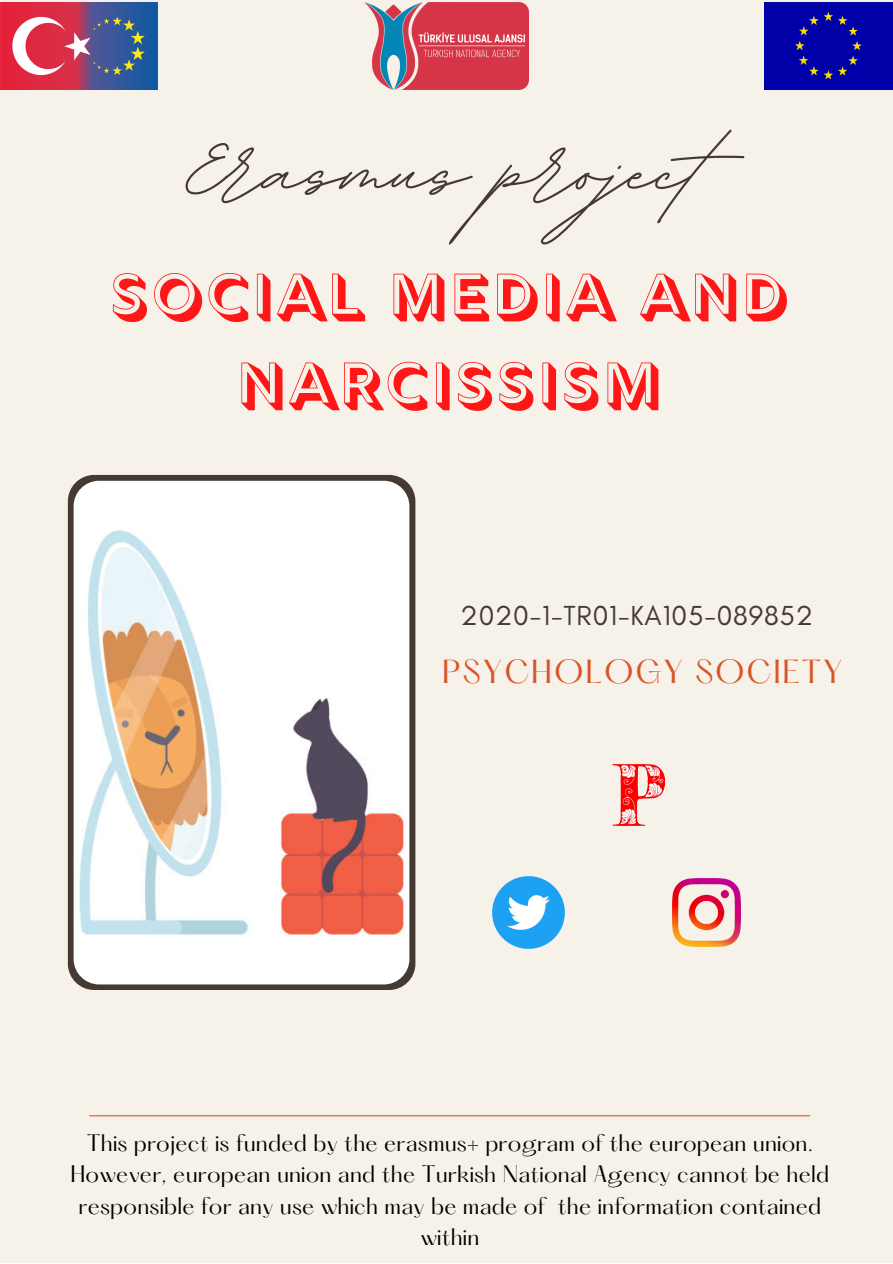
<style>
.page{position:relative;width:893px;height:1264px;background:#fff}
.page>*{position:absolute;margin:0;border:0;box-sizing:border-box;transform-origin:0 0}
.t1{font:700 137.25px "BD Script";color:#443a31}
.t2{font:63.45px/88.8px "Rig Medium Fill";letter-spacing:.07em;color:#ff1616;text-align:center}
.t3{font:29.1px "Hatton";letter-spacing:.06em;color:#d85528}
.t4{font:28.05px "Glacial Indifference";letter-spacing:.03em;color:#443a31}
.t5{font:20.85px/31.5px "Hatton";letter-spacing:.01em;color:#000;text-align:center}
</style>
<div class="page">
<div style="left:0;top:0;width:892px;height:1262px;background:#f6f2ea"></div>
<div style="left:68px;top:475px;width:347px;height:515px;background:linear-gradient(to right,#453b32,#453b32);border-radius:26px"></div>
<img style="left:74px;top:481px;width:335px;height:503px;border-radius:26px">
<hr style="left:89px;top:1115px;width:721px;height:1px;background:#d85528">
<img style="left:365px;top:3px;width:163px;height:86px">
<div style="left:764px;top:3px;width:128px;height:86px;background:#0000a9"></div>
<img style="left:0;top:3px;width:157px;height:86px">
<img style="left:612px;top:764px;width:54px;height:62px">
<img style="left:492px;top:876px;width:73px;height:73px">
<img style="left:672px;top:878px;width:68px;height:68px">
<h1 class="t1" style="left:185px;top:80px;width:524px">Erasmus project</h1>
<h2 class="t2" style="left:112px;top:256px;width:677px">SOCIAL MEDIA AND<br>NARCISSISM</h2>
<h3 class="t4" style="left:460px;top:598px;width:354px">2020-1-TR01-KA105-089852</h3>
<h3 class="t3" style="left:442px;top:658px;width:402px">PSYCHOLOGY SOCIETY</h3>
<p class="t5" style="left:70px;top:1129px;width:760px">This project is funded by the erasmus+ program of the european union.<br>However, european union and the Turkish National Agency cannot be held responsible for any use which may be made of the information contained within</p>
</div>
